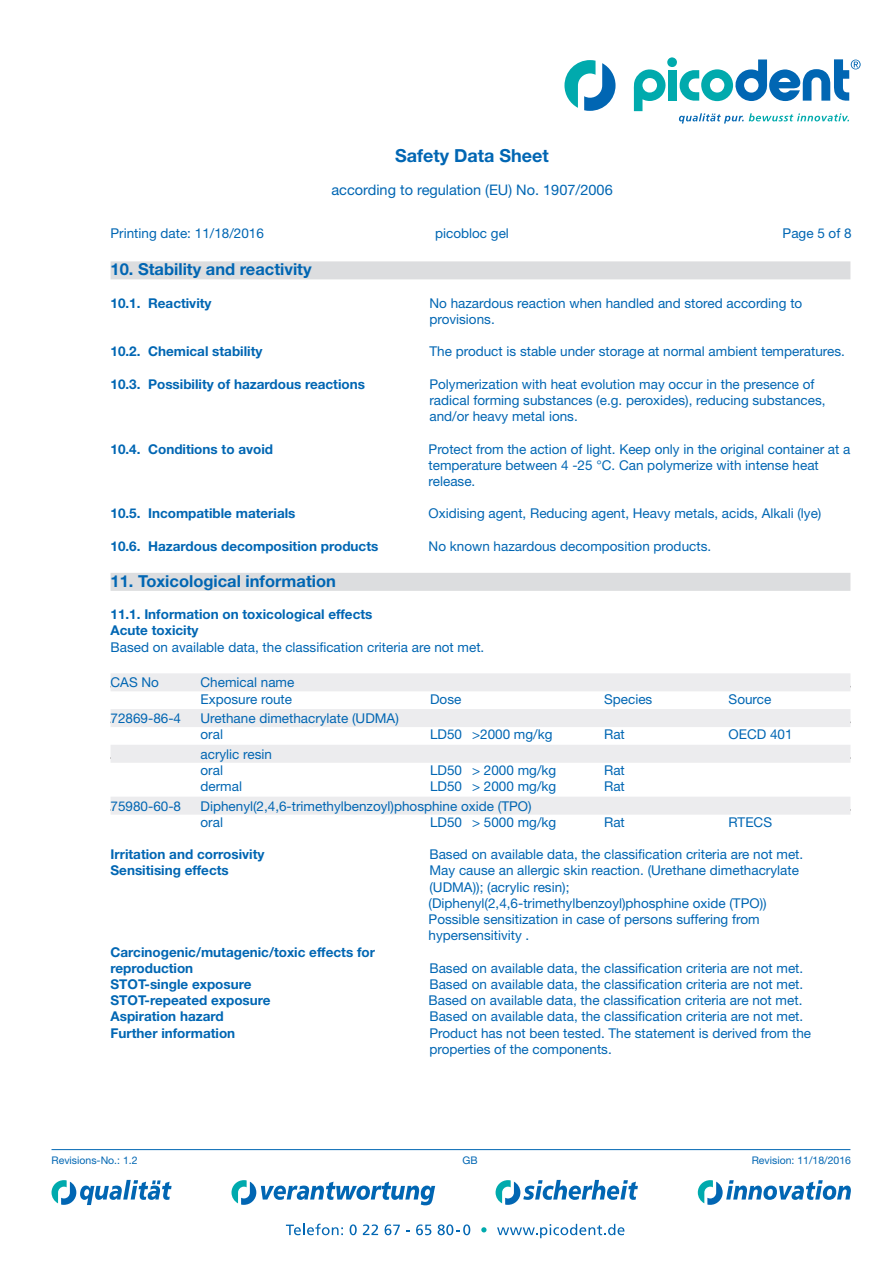
<style>
.page{position:relative;width:893px;height:1263px;background:#fff}
.page>*{position:absolute;margin:0;border:0;box-sizing:border-box;transform-origin:0 0}
.t1{font:700 18px "Helvetica Neue LT Std";color:#0166b3}
.t2{font:700 16.5px "Helvetica Neue LT Std";color:#0166b3}
.t3{font:14.55px "Helvetica Neue LT Std";color:#0166b3}
.t4{font:13.5px/16.2px "Helvetica Neue LT Std";color:#0166b3}
.t5{font:700 13.5px/16.2px "Helvetica Neue LT Std";color:#0166b3}
.t6{font:10.5px "Helvetica Neue LT Std";color:#0166b3}
</style>
<div class="page">
<svg style="left:52px;top:1180px;width:120px;height:25px"></svg>
<svg style="left:496px;top:1180px;width:142px;height:25px"></svg>
<svg style="left:698px;top:1180px;width:153px;height:25px"></svg>
<svg style="left:231px;top:1180px;width:204px;height:25px"></svg>
<svg style="left:286px;top:1224px;width:57px;height:11px"></svg>
<svg style="left:350px;top:1224px;width:7px;height:11px"></svg>
<svg style="left:363px;top:1224px;width:15px;height:11px"></svg>
<svg style="left:385px;top:1224px;width:15px;height:11px"></svg>
<svg style="left:416px;top:1224px;width:15px;height:11px"></svg>
<svg style="left:438px;top:1224px;width:32px;height:11px"></svg>
<svg style="left:481px;top:1227px;width:6px;height:5px"></svg>
<svg style="left:497px;top:1224px;width:127px;height:14px"></svg>
<svg style="left:634px;top:69px;width:32px;height:42px"></svg>
<div style="left:668px;top:70px;width:9px;height:31px;background:#00aaad"></div>
<div style="left:667px;top:57px;width:10px;height:10px;background:#00aaad;border-radius:50%"></div>
<svg style="left:564px;top:60px;width:51px;height:51px"></svg>
<svg style="left:679px;top:113px;width:170px;height:11px"></svg>
<svg style="left:680px;top:59px;width:181px;height:42px"></svg>
<hr style="left:52px;top:1149px;width:798px;height:1px;background:#0166b3">
<div style="left:111px;top:261px;width:739px;height:18px;background:#dcdddf"></div>
<div style="left:111px;top:573px;width:739px;height:18px;background:#dcdddf"></div>
<div style="left:111px;top:673px;width:739px;height:18px;background:#ececee"></div>
<div style="left:111px;top:709px;width:739px;height:18px;background:#ececee"></div>
<div style="left:111px;top:745px;width:739px;height:18px;background:#ececee"></div>
<div style="left:111px;top:797px;width:739px;height:18px;background:#ececee"></div>
<h1 class="t1" style="left:395px;top:144px;width:155px">Safety Data Sheet</h1>
<p class="t3" style="left:331px;top:181px;width:283px">according to regulation (EU) No. 1907/2006</p>
<p class="t4" style="left:111px;top:225px;width:155px">Printing date: 11/18/2016</p>
<p class="t4" style="left:435px;top:225px;width:75px">picobloc gel</p>
<p class="t4" style="left:783px;top:225px;width:71px">Page 5 of 8</p>
<p class="t2" style="left:111px;top:259px;width:203px">10. Stability and reactivity</p>
<p class="t5" style="left:111px;top:295px;width:103px">10.1. Reactivity</p>
<p class="t4" style="left:429px;top:295px;width:374px">No hazardous reaction when handled and stored according to provisions.</p>
<p class="t5" style="left:111px;top:343px;width:153px">10.2. Chemical stability</p>
<p class="t4" style="left:429px;top:343px;width:417px">The product is stable under storage at normal ambient temperatures.</p>
<p class="t5" style="left:111px;top:376px;width:256px">10.3. Possibility of hazardous reactions</p>
<p class="t4" style="left:429px;top:376px;width:398px">Polymerization with heat evolution may occur in the presence of radical forming substances (e.g. peroxides), reducing substances, and/or heavy metal ions.</p>
<p class="t5" style="left:111px;top:440px;width:164px">10.4. Conditions to avoid</p>
<p class="t4" style="left:429px;top:441px;width:423px">Protect from the action of light. Keep only in the original container at a temperature between 4 -25 °C. Can polymerize with intense heat release.</p>
<p class="t5" style="left:111px;top:505px;width:186px">10.5. Incompatible materials</p>
<p class="t4" style="left:429px;top:505px;width:394px">Oxidising agent, Reducing agent, Heavy metals, acids, Alkali (lye)</p>
<p class="t5" style="left:111px;top:538px;width:269px">10.6. Hazardous decomposition products</p>
<p class="t4" style="left:429px;top:538px;width:284px">No known hazardous decomposition products.</p>
<p class="t2" style="left:111px;top:571px;width:227px">11. Toxicological information</p>
<p class="t5" style="left:111px;top:606px;width:263px">11.1. Information on toxicological effects<br>Acute toxicity</p>
<p class="t4" style="left:111px;top:639px;width:375px">Based on available data, the classification criteria are not met.</p>
<p class="t4" style="left:111px;top:674px;width:50px">CAS No</p>
<p class="t4" style="left:201px;top:674px;width:95px">Chemical name<br>Exposure route</p>
<p class="t4" style="left:430px;top:690px;width:33px">Dose</p>
<p class="t4" style="left:604px;top:690px;width:50px">Species</p>
<p class="t4" style="left:729px;top:690px;width:44px">Source</p>
<p class="t4" style="left:111px;top:710px;width:72px">72869-86-4</p>
<p class="t4" style="left:201px;top:710px;width:200px">Urethane dimethacrylate (UDMA) oral</p>
<p class="t4" style="left:201px;top:746px;width:73px">acrylic resin oral</p>
<p class="t4" style="left:430px;top:726px;width:124px">LD50 &gt;2000 mg/kg</p>
<p class="t4" style="left:604px;top:726px;width:22px">Rat</p>
<p class="t4" style="left:729px;top:726px;width:66px">OECD 401</p>
<p class="t4" style="left:430px;top:762px;width:128px">LD50 &gt; 2000 mg/kg</p>
<p class="t4" style="left:604px;top:762px;width:22px">Rat</p>
<p class="t4" style="left:201px;top:778px;width:43px">dermal</p>
<p class="t4" style="left:430px;top:778px;width:128px">LD50 &gt; 2000 mg/kg</p>
<p class="t4" style="left:604px;top:778px;width:22px">Rat</p>
<p class="t4" style="left:111px;top:797px;width:72px">75980-60-8</p>
<p class="t4" style="left:201px;top:797px;width:333px">Diphenyl(2,4,6-trimethylbenzoyl)phosphine oxide (TPO) oral</p>
<p class="t4" style="left:430px;top:814px;width:128px">LD50 &gt; 5000 mg/kg</p>
<p class="t4" style="left:604px;top:814px;width:22px">Rat</p>
<p class="t4" style="left:729px;top:814px;width:45px">RTECS</p>
<p class="t5" style="left:111px;top:846px;width:155px">Irritation and corrosivity</p>
<p class="t4" style="left:429px;top:846px;width:375px">Based on available data, the classification criteria are not met.</p>
<p class="t5" style="left:111px;top:862px;width:120px">Sensitising effects</p>
<p class="t4" style="left:429px;top:862px;width:372px">May cause an allergic skin reaction. (Urethane dimethacrylate (UDMA)); (acrylic resin); (Diphenyl(2,4,6-trimethylbenzoyl)phosphine oxide (TPO))<br>Possible sensitization in case of persons suffering from hypersensitivity .</p>
<p class="t5" style="left:111px;top:943px;width:266px">Carcinogenic/mutagenic/toxic effects for reproduction</p>
<p class="t4" style="left:429px;top:959px;width:375px">Based on available data, the classification criteria are not met.</p>
<p class="t5" style="left:111px;top:976px;width:142px">STOT-single exposure</p>
<p class="t4" style="left:429px;top:976px;width:375px">Based on available data, the classification criteria are not met.</p>
<p class="t5" style="left:111px;top:992px;width:162px">STOT-repeated exposure</p>
<p class="t4" style="left:429px;top:992px;width:375px">Based on available data, the classification criteria are not met.</p>
<p class="t5" style="left:111px;top:1008px;width:115px">Aspiration hazard</p>
<p class="t4" style="left:429px;top:1008px;width:375px">Based on available data, the classification criteria are not met.</p>
<p class="t5" style="left:111px;top:1024px;width:126px">Further information</p>
<p class="t4" style="left:429px;top:1024px;width:383px">Product has not been tested. The statement is derived from the properties of the components.</p>
<p class="t6" style="left:52px;top:1154px;width:88px">Revisions-No.: 1.2</p>
<p class="t6" style="left:462px;top:1154px;width:17px">GB</p>
<p class="t6" style="left:752px;top:1154px;width:101px">Revision: 11/18/2016</p>
</div>
